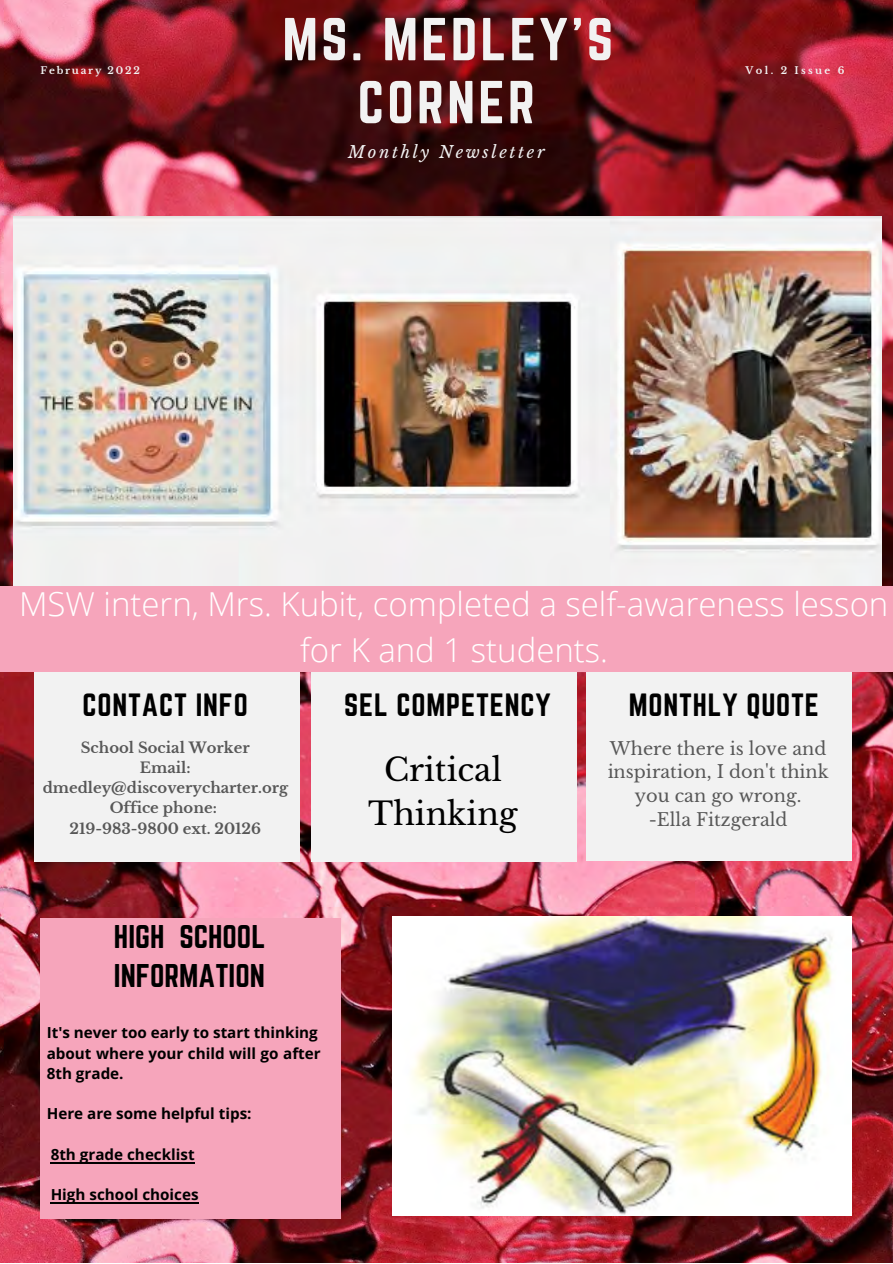
<style>
.page{position:relative;width:893px;height:1264px;background:#fff}
.page>*{position:absolute;margin:0;border:0;box-sizing:border-box;transform-origin:0 0}
.t1{font:52.95px/63px "Norwester";letter-spacing:.06em;color:#f2f2f2;text-align:center}
.t2{font:300 33px/46px "Open Sans";color:#fff;text-align:center}
.t3{font:31.35px/43.8px "Libre Baskerville";color:#000;text-align:center}
.t4{font:28.65px/39.3px "Norwester";color:#000}
.t5{font:28.2px "Norwester";letter-spacing:.03em;color:#000}
.t6{font:28.05px "Norwester";letter-spacing:.03em;color:#000}
.t7{font:17.7px/23.5px "Libre Baskerville";color:#000;text-align:center}
.t8{font:italic 16.5px "Libre Baskerville";letter-spacing:.16em;color:#f2f2f2}
.t9{font:700 15.15px/20.2px "Open Sans";color:#000}
.t10{font:700 14.7px/20.2px "Libre Baskerville";color:#000;text-align:center}
.t11{font:700 9.9px "Libre Baskerville";letter-spacing:.18em;color:#f2f2f2}
.t12{font:700 9.9px "Libre Baskerville";letter-spacing:.24em;color:#f2f2f2}
</style>
<div class="page">
<img style="left:0;top:0;width:892px;height:1262px">
<div style="left:34px;top:660px;width:266px;height:209px;background:#f2f2f2"></div>
<div style="left:586px;top:660px;width:265px;height:209px;background:#f2f2f2"></div>
<div style="left:311px;top:662px;width:266px;height:207px;background:#f2f2f2"></div>
<img style="left:392px;top:916px;width:459px;height:299px">
<img style="left:14px;top:217px;width:867px;height:369px">
<div style="left:0;top:586px;width:892px;height:86px;background:#f6a5bb"></div>
<div style="left:40px;top:918px;width:300px;height:300px;background:#f6a5bb"></div>
<hr style="left:50px;top:1161px;width:145px;height:2px;background:#000">
<hr style="left:50px;top:1202px;width:149px;height:1px;background:#000">
<h1 class="t1" style="left:282px;top:8px;width:332px">MS. MEDLEY'S<br>CORNER</h1>
<p class="t8" style="left:348px;top:142px;width:198px">Monthly Newsletter</p>
<p class="t11" style="left:40px;top:64px;width:101px">February 2022</p>
<p class="t12" style="left:745px;top:64px;width:101px">Vol. 2 Issue 6</p>
<h2 class="t2" style="left:19px;top:580px;width:870px">MSW intern, Mrs. Kubit, completed a self-awareness lesson for K and 1 students.</h2>
<h3 class="t5" style="left:344px;top:687px;width:208px">SEL COMPETENCY</h3>
<h3 class="t3" style="left:368px;top:748px;width:151px">Critical<br>Thinking</h3>
<h3 class="t6" style="left:83px;top:687px;width:167px">CONTACT INFO</h3>
<h3 class="t6" style="left:628px;top:687px;width:192px">MONTHLY QUOTE</h3>
<p class="t10" style="left:43px;top:737px;width:247px">School Social Worker<br>Email: dmedley@discoverycharter.org<br>Office phone:<br>219-983-9800 ext. 20126</p>
<p class="t7" style="left:607px;top:737px;width:223px">Where there is love and inspiration, I don't think you can go wrong.<br>-Ella Fitzgerald</p>
<h3 class="t4" style="left:114px;top:916px;width:153px">HIGH SCHOOL<br>INFORMATION</h3>
<p class="t9" style="left:47px;top:1022px;width:275px">It's never too early to start thinking about where your child will go after<br>8th grade.</p>
<p class="t9" style="left:47px;top:1103px;width:206px">Here are some helpful tips:</p>
<p class="t9" style="left:51px;top:1143px;width:145px">8th grade checklist</p>
<p class="t9" style="left:51px;top:1184px;width:149px">High school choices</p>
</div>
